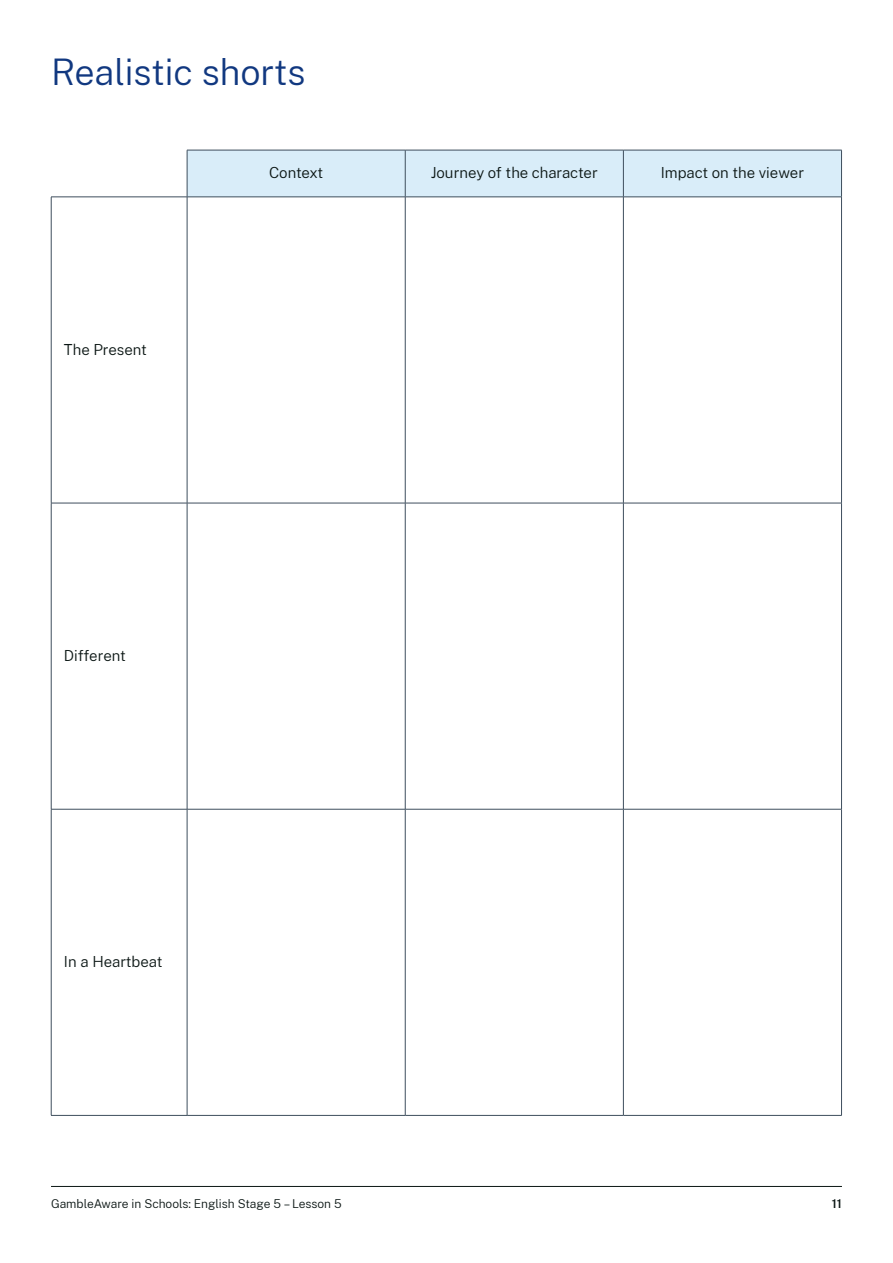
<style>
.page{position:relative;width:893px;height:1263px;background:#fff}
.page>*{position:absolute;margin:0;border:0;box-sizing:border-box;transform-origin:0 0}
.t1{font:300 36px "Public Sans";color:#113880}
.t2{font:300 15px "Public Sans";color:#0b1614}
.t3{font:300 12px "Public Sans";color:#0b1614}
.t4{font:600 12px "Public Sans";color:#0b1614}
</style>
<div class="page">
<hr style="left:51px;top:1186px;width:791px;height:1px;background:#0b1614">
<div style="left:188px;top:151px;width:653px;height:46px;background:#d9edf9"></div>
<hr style="left:51px;top:197px;width:136px;height:1px;background:#3e4e5d">
<hr style="left:187px;top:197px;width:218px;height:1px;background:#3e4e5d">
<hr style="left:187px;top:197px;width:1px;height:306px;background:#3e4e5d">
<hr style="left:405px;top:197px;width:218px;height:1px;background:#3e4e5d">
<hr style="left:405px;top:197px;width:1px;height:306px;background:#3e4e5d">
<hr style="left:623px;top:197px;width:219px;height:1px;background:#3e4e5d">
<hr style="left:623px;top:197px;width:1px;height:306px;background:#3e4e5d">
<hr style="left:841px;top:197px;width:1px;height:306px;background:#3e4e5d">
<hr style="left:51px;top:503px;width:136px;height:1px;background:#3e4e5d">
<hr style="left:187px;top:503px;width:218px;height:1px;background:#3e4e5d">
<hr style="left:187px;top:503px;width:1px;height:306px;background:#3e4e5d">
<hr style="left:405px;top:503px;width:218px;height:1px;background:#3e4e5d">
<hr style="left:405px;top:503px;width:1px;height:306px;background:#3e4e5d">
<hr style="left:623px;top:503px;width:219px;height:1px;background:#3e4e5d">
<hr style="left:623px;top:503px;width:1px;height:306px;background:#3e4e5d">
<hr style="left:841px;top:503px;width:1px;height:306px;background:#3e4e5d">
<hr style="left:51px;top:809px;width:136px;height:1px;background:#3e4e5d">
<hr style="left:187px;top:809px;width:218px;height:1px;background:#3e4e5d">
<hr style="left:187px;top:809px;width:1px;height:306px;background:#3e4e5d">
<hr style="left:405px;top:809px;width:218px;height:1px;background:#3e4e5d">
<hr style="left:405px;top:809px;width:1px;height:306px;background:#3e4e5d">
<hr style="left:623px;top:809px;width:219px;height:1px;background:#3e4e5d">
<hr style="left:623px;top:809px;width:1px;height:306px;background:#3e4e5d">
<hr style="left:841px;top:809px;width:1px;height:306px;background:#3e4e5d">
<hr style="left:51px;top:1115px;width:136px;height:1px;background:#3e4e5d">
<hr style="left:187px;top:1115px;width:218px;height:1px;background:#3e4e5d">
<hr style="left:405px;top:1115px;width:218px;height:1px;background:#3e4e5d">
<hr style="left:623px;top:1115px;width:219px;height:1px;background:#3e4e5d">
<hr style="left:187px;top:150px;width:1px;height:47px;background:#3e4e5d">
<hr style="left:405px;top:150px;width:1px;height:47px;background:#3e4e5d">
<hr style="left:623px;top:150px;width:1px;height:47px;background:#3e4e5d">
<hr style="left:841px;top:150px;width:1px;height:47px;background:#3e4e5d">
<hr style="left:187px;top:150px;width:218px;height:1px;background:#3e4e5d">
<hr style="left:405px;top:150px;width:218px;height:1px;background:#3e4e5d">
<hr style="left:623px;top:150px;width:219px;height:1px;background:#3e4e5d">
<hr style="left:51px;top:197px;width:1px;height:306px;background:#3e4e5d">
<hr style="left:51px;top:503px;width:1px;height:306px;background:#3e4e5d">
<hr style="left:51px;top:809px;width:1px;height:306px;background:#3e4e5d">
<h1 class="t1" style="left:51px;top:47px;width:256px">Realistic shorts</h1>
<p class="t2" style="left:64px;top:339px;width:84px">The Present</p>
<p class="t2" style="left:269px;top:163px;width:56px">Context</p>
<p class="t2" style="left:431px;top:163px;width:169px">Journey of the character</p>
<p class="t2" style="left:661px;top:163px;width:145px">Impact on the viewer</p>
<p class="t2" style="left:64px;top:645px;width:63px">Different</p>
<p class="t2" style="left:64px;top:951px;width:100px">In a Heartbeat</p>
<p class="t3" style="left:51px;top:1196px;width:292px">GambleAware in Schools: English Stage 5 – Lesson 5</p>
<p class="t4" style="left:832px;top:1195px;width:12px">11</p>
</div>
